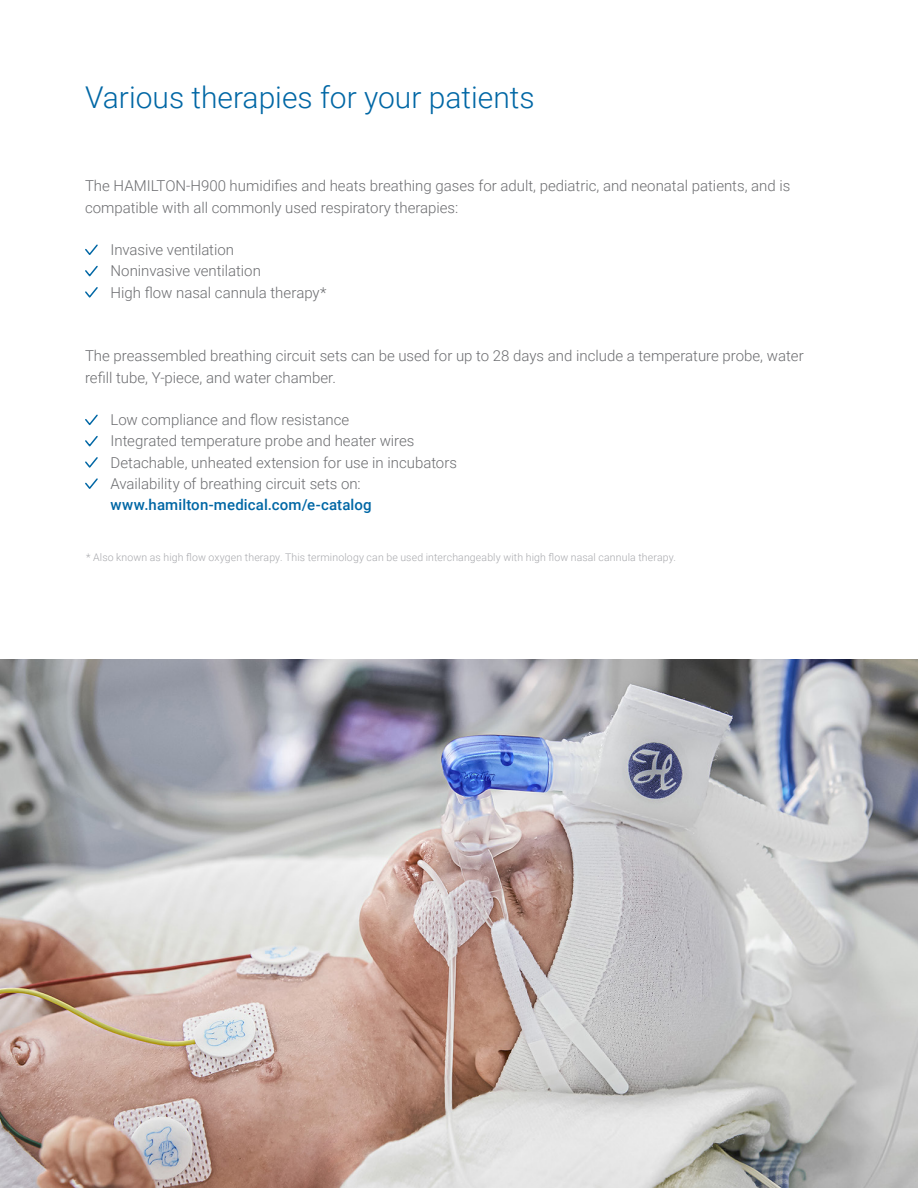
<style>
.page{position:relative;width:918px;height:1188px;background:#fff}
.page>*{position:absolute;margin:0;border:0;box-sizing:border-box;transform-origin:0 0}
.t1{font:300 30px "Roboto";color:#0067a5}
.Bullet_Points{font:300 15px/21.3px "Roboto";color:#6c6d70}
.t2{font:500 15px "Roboto";letter-spacing:.01em;color:#0067a5}
.Footnotes{font:300 10.5px "Roboto";letter-spacing:.015em;color:#a8a9ad}
</style>
<div class="page">
<svg style="left:85px;top:244px;width:13px;height:11px"></svg>
<svg style="left:85px;top:265px;width:13px;height:12px"></svg>
<svg style="left:85px;top:287px;width:13px;height:11px"></svg>
<svg style="left:85px;top:414px;width:13px;height:12px"></svg>
<svg style="left:85px;top:436px;width:13px;height:11px"></svg>
<svg style="left:85px;top:457px;width:13px;height:11px"></svg>
<svg style="left:85px;top:478px;width:13px;height:11px"></svg>
<img style="left:0;top:659px;width:918px;height:529px">
<p class="t1" style="left:85px;top:76px;width:451px">Various therapies for your patients</p>
<p class="Bullet_Points" style="left:85px;top:175px;width:707px">The HAMILTON-H900 humidifies and heats breathing gases for adult, pediatric, and neonatal patients, and is compatible with all commonly used respiratory therapies:</p>
<p class="Bullet_Points" style="left:111px;top:239px;width:125px">Invasive ventilation</p>
<p class="Bullet_Points" style="left:111px;top:260px;width:152px">Noninvasive ventilation</p>
<p class="Bullet_Points" style="left:111px;top:281px;width:218px">High flow nasal cannula therapy*</p>
<p class="Bullet_Points" style="left:85px;top:345px;width:720px">The preassembled breathing circuit sets can be used for up to 28 days and include a temperature probe, water refill tube, Y-piece, and water chamber.</p>
<p class="Bullet_Points" style="left:111px;top:409px;width:240px">Low compliance and flow resistance</p>
<p class="Bullet_Points" style="left:111px;top:430px;width:305px">Integrated temperature probe and heater wires</p>
<p class="Bullet_Points" style="left:111px;top:451px;width:348px">Detachable, unheated extension for use in incubators</p>
<p class="Bullet_Points" style="left:111px;top:472px;width:252px">Availability of breathing circuit sets on:</p>
<p class="t2" style="left:111px;top:494px;width:263px">www.hamilton-medical.com/e-catalog</p>
<p class="Footnotes" style="left:86px;top:550px;width:591px">* Also known as high flow oxygen therapy. This terminology can be used interchangeably with high flow nasal cannula therapy.</p>
</div>
